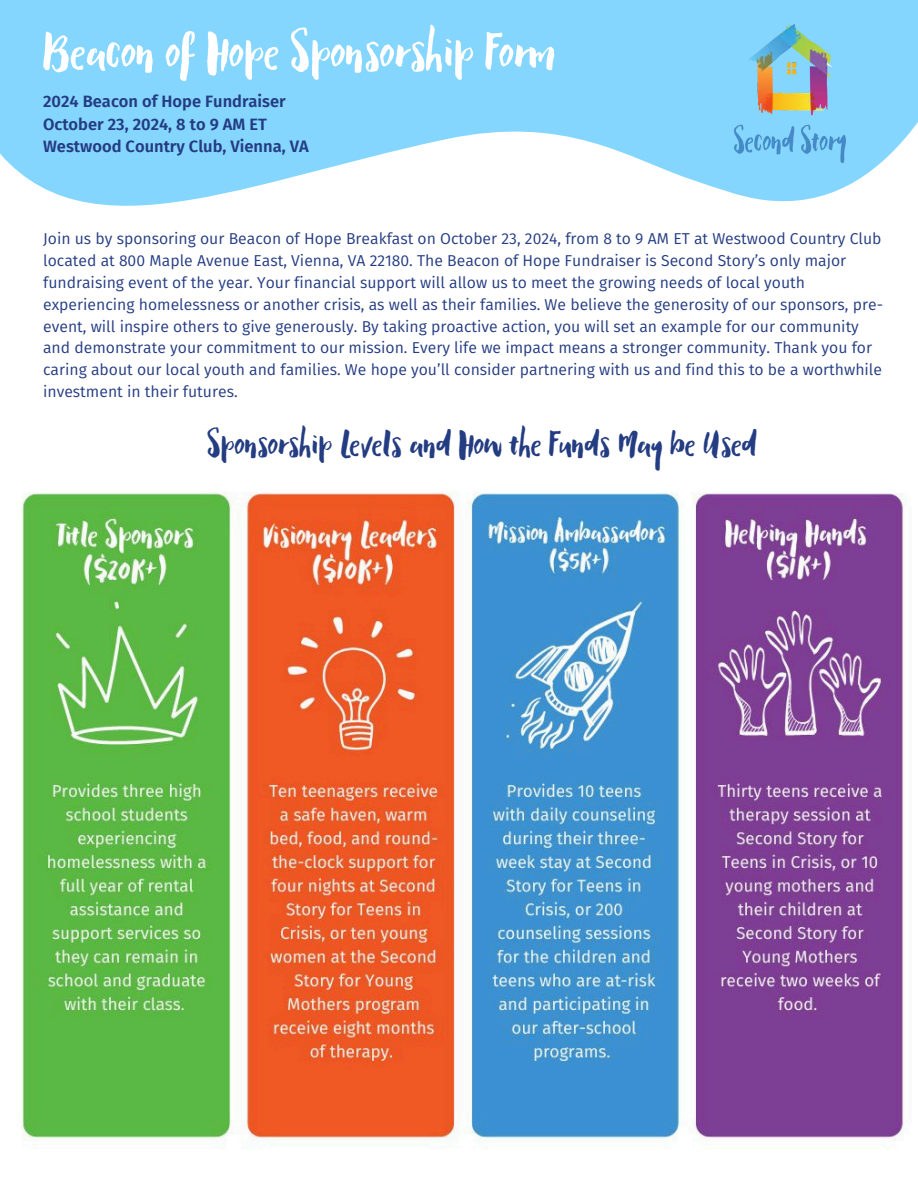
<style>
.page{position:relative;width:918px;height:1188px;background:#fff}
.page>*{position:absolute;margin:0;border:0;box-sizing:border-box;transform-origin:0 0}
.t1{font:70.5px "Zabaglione";color:#fdfefd}
.t2{font:48px "Zabaglione";color:#243c82}
.t3{font:600 16.5px/22.5px "Fira Sans";color:#243c82}
.t4{font:15.75px/21.9px "Fira Sans";color:#243c82}
</style>
<div class="page">
<svg style="left:0;top:0;width:918px;height:206px;fill:#85d6ff"></svg>
<img style="left:22px;top:492px;width:883px;height:652px">
<img style="left:717px;top:17px;width:149px;height:149px">
<h1 class="t1" style="left:43px;top:15px;width:514px">Beacon of Hope Sponsorship Form</h1>
<h3 class="t3" style="left:43px;top:90px;width:267px">2024 Beacon of Hope Fundraiser<br>October 23, 2024, 8 to 9 AM ET<br>Westwood Country Club, Vienna, VA</h3>
<p class="t4" style="left:43px;top:228px;width:842px">Join us by sponsoring our Beacon of Hope Breakfast on October 23, 2024, from 8 to 9 AM ET at Westwood Country Club located at 800 Maple Avenue East, Vienna, VA 22180. The Beacon of Hope Fundraiser is Second Story’s only major fundraising event of the year. Your financial support will allow us to meet the growing needs of local youth experiencing homelessness or another crisis, as well as their families. We believe the generosity of our sponsors, pre&shy;event, will inspire others to give generously. By taking proactive action, you will set an example for our community and demonstrate your commitment to our mission. Every life we impact means a stronger community. Thank you for caring about our local youth and families. We hope you’ll consider partnering with us and find this to be a worthwhile investment in their futures.</p>
<p class="t2" style="left:208px;top:419px;width:551px">Sponsorship Levels and How the Funds May be Used</p>
</div>
